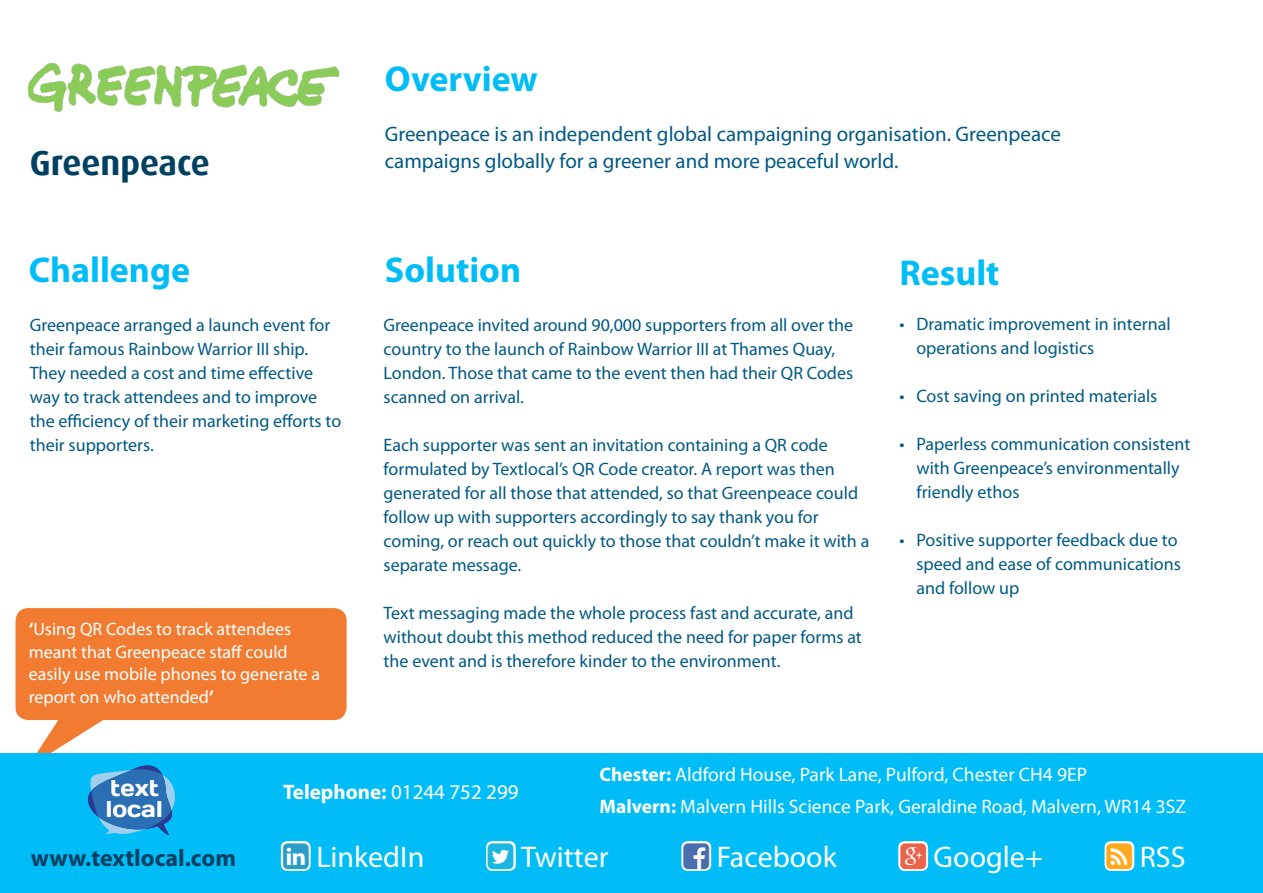
<style>
.page{position:relative;width:1263px;height:893px;background:#fff}
.page>*{position:absolute;margin:0;border:0;box-sizing:border-box;transform-origin:0 0}
.t1{font:700 36px "Myriad Pro";color:#00bdf7}
.t2{font:700 34.5px "Dax";color:#004063}
.t3{font:30px "Myriad Pro";color:#fff}
.t4{font:700 24px "Myriad Pro";color:#004063}
.t5{font:22.8px/20.9px "Days";color:#fff}
.t6{font:21px/27px "Myriad Pro";color:#005983}
.t7{font:21px "Myriad Pro";color:#fff}
.t8{font:19.5px/31.5px "Myriad Pro";color:#fff}
.t9{font:18px/24px "Myriad Pro";color:#005983}
.t10{font:18px/22.5px "Myriad Pro";color:#fff}
.s1{font-weight:700}
</style>
<div class="page">
<div style="left:16px;top:608px;width:331px;height:112px;background:#f17b31;border-radius:13px"></div>
<div style="left:0;top:753px;width:1263px;height:140px;background:#00bdf7"></div>
<svg style="left:28px;top:720px;width:153px;height:115px"></svg>
<div style="left:281px;top:841px;width:30px;height:30px;background:#fff;border-radius:6px"></div>
<div style="left:486px;top:841px;width:30px;height:30px;background:#fff;border-radius:6px"></div>
<div style="left:681px;top:841px;width:30px;height:30px;background:#fff;border-radius:6px"></div>
<div style="left:898px;top:841px;width:30px;height:30px;background:#fff;border-radius:6px"></div>
<div style="left:1104px;top:841px;width:30px;height:30px;background:#fff;border-radius:6px"></div>
<img style="left:29px;top:63px;width:309px;height:48px">
<h2 class="t2" style="left:30px;top:144px;width:182px">Greenpeace</h2>
<h1 class="t1" style="left:385px;top:56px;width:155px">Overview</h1>
<p class="t6" style="left:385px;top:120px;width:678px">Greenpeace is an independent global campaigning organisation. Greenpeace campaigns globally for a greener and more peaceful world.</p>
<h1 class="t1" style="left:29px;top:246px;width:163px">Challenge</h1>
<h1 class="t1" style="left:385px;top:246px;width:138px">Solution</h1>
<h1 class="t1" style="left:899px;top:249px;width:102px">Result</h1>
<p class="t9" style="left:30px;top:312px;width:313px">Greenpeace arranged a launch event for their famous Rainbow Warrior III ship.<br>They needed a cost and time effective way to track attendees and to improve the efficiency of their marketing efforts to their supporters.</p>
<p class="t9" style="left:916px;top:312px;width:256px;text-indent:-17px">• Dramatic improvement in internal operations and logistics</p>
<p class="t9" style="left:384px;top:312px;width:471px">Greenpeace invited around 90,000 supporters from all over the country to the launch of Rainbow Warrior III at Thames Quay, London. Those that came to the event then had their QR Codes scanned on arrival.</p>
<p class="t9" style="left:384px;top:432px;width:487px">Each supporter was sent an invitation containing a QR code formulated by Textlocal’s QR Code creator. A report was then generated for all those that attended, so that Greenpeace could follow up with supporters accordingly to say thank you for coming, or reach out quickly to those that couldn’t make it with a separate message.</p>
<p class="t9" style="left:384px;top:600px;width:480px">Text messaging made the whole process fast and accurate, and without doubt this method reduced the need for paper forms at the event and is therefore kinder to the environment.</p>
<p class="t9" style="left:899px;top:384px;width:259px">• Cost saving on printed materials</p>
<p class="t9" style="left:916px;top:432px;width:275px;text-indent:-17px">• Paperless communication consistent with Greenpeace’s environmentally friendly ethos</p>
<p class="t9" style="left:916px;top:528px;width:266px;text-indent:-17px">• Positive supporter feedback due to speed and ease of communications and follow up</p>
<p class="t10" style="left:29px;top:618px;width:293px"><span class="s1">‘</span>Using QR Codes to track attendees meant that Greenpeace staff could easily use mobile phones to generate a report on who attended<span class="s1">’</span></p>
<p class="t8" style="left:600px;top:758px;width:588px"><span class="s1">Chester:</span> Aldford House, Park Lane, Pulford, Chester CH4 9EP<br><span class="s1">Malvern:</span> Malvern Hills Science Park, Geraldine Road, Malvern, WR14 3SZ</p>
<p class="t5" style="left:106px;top:777px;width:58px">text local</p>
<h3 class="t4" style="left:31px;top:843px;width:207px">www.textlocal.com</h3>
<h3 class="t3" style="left:316px;top:838px;width:109px">LinkedIn</h3>
<h3 class="t3" style="left:521px;top:838px;width:89px">Twitter</h3>
<h3 class="t3" style="left:717px;top:838px;width:122px">Facebook</h3>
<h3 class="t3" style="left:934px;top:838px;width:111px">Google+</h3>
<h3 class="t3" style="left:1140px;top:838px;width:47px">RSS</h3>
<p class="t7" style="left:283px;top:779px;width:237px"><span class="s1">Telephone:</span> 01244 752 299</p>
</div>
